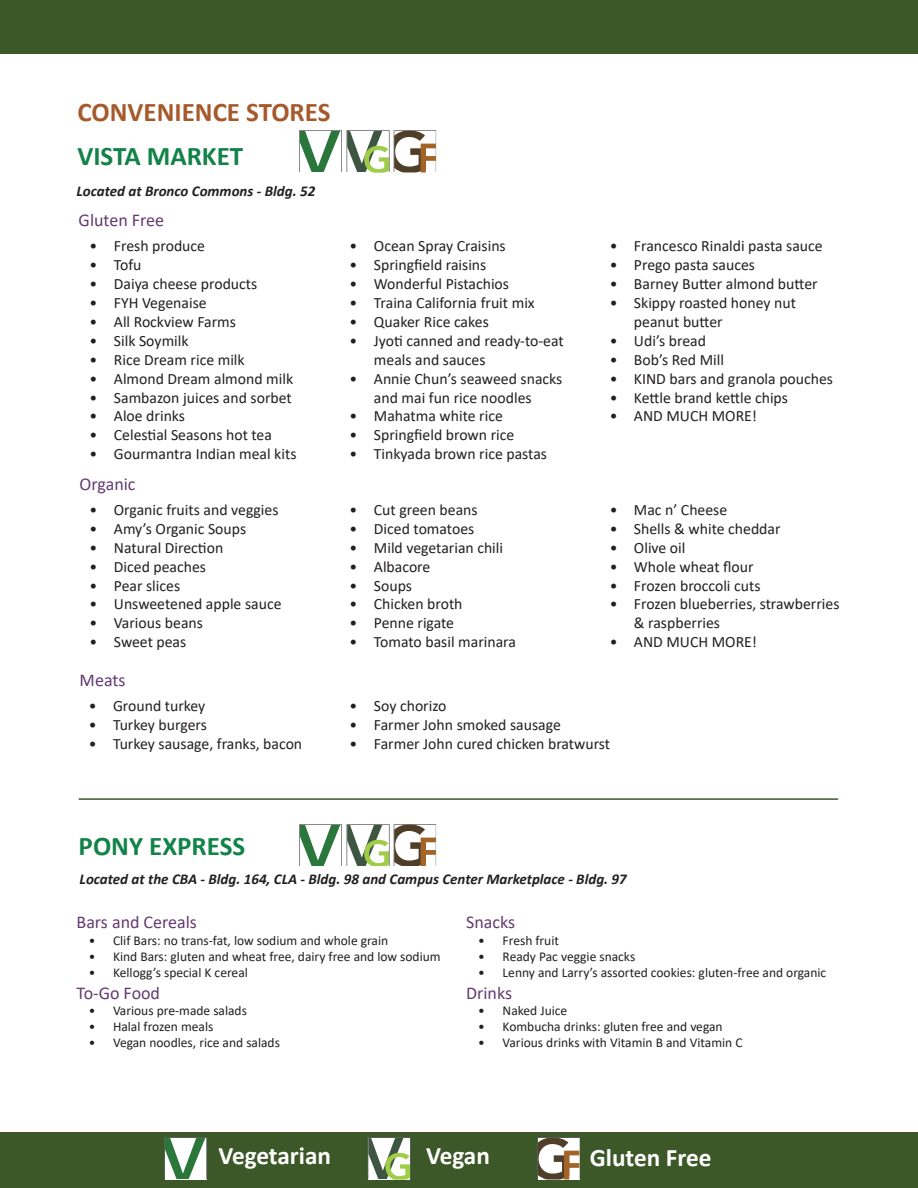
<style>
.page{position:relative;width:918px;height:1188px;background:#fff}
.page>*{position:absolute;margin:0;border:0;box-sizing:border-box;transform-origin:0 0}
.t1{font:700 27px "Calibri";color:#128348}
.t2{font:700 27px "Calibri";color:#a65a2c}
.t3{font:700 25.2px "Calibri";color:#fff}
.t4{font:18px "Calibri";color:#643a71}
.t5{font:15.75px/18.9px "Calibri";color:#231f20}
.t6{font:italic 700 15px "Calibri";color:#231f20}
.t7{font:13.5px "Calibri";color:#231f20}
</style>
<div class="page">
<div style="left:0;top:0;width:918px;height:54px;background:#3d5828"></div>
<div style="left:0;top:1133px;width:918px;height:55px;background:#3d5828"></div>
<hr style="left:79px;top:798px;width:759px;height:2px;background:#3d5828">
<svg style="left:299px;top:130px;width:137px;height:42px"></svg>
<svg style="left:299px;top:824px;width:137px;height:42px"></svg>
<svg style="left:164px;top:1137px;width:43px;height:42px"></svg>
<svg style="left:368px;top:1137px;width:43px;height:42px"></svg>
<svg style="left:537px;top:1137px;width:43px;height:42px"></svg>
<p class="t2" style="left:77px;top:93px;width:255px">CONVENIENCE STORES</p>
<p class="t1" style="left:77px;top:137px;width:167px">VISTA MARKET</p>
<p class="t6" style="left:77px;top:180px;width:240px">Located at Bronco Commons - Bldg. 52</p>
<p class="t4" style="left:79px;top:208px;width:87px">Gluten Free</p>
<p class="t5" style="left:90px;top:236px;width:117px">• Fresh produce</p>
<p class="t5" style="left:90px;top:255px;width:53px">• Tofu</p>
<p class="t5" style="left:90px;top:274px;width:169px">• Daiya cheese products</p>
<p class="t5" style="left:90px;top:293px;width:119px">• FYH Vegenaise</p>
<p class="t5" style="left:90px;top:312px;width:148px">• All Rockview Farms</p>
<p class="t5" style="left:90px;top:331px;width:101px">• Silk Soymilk</p>
<p class="t5" style="left:90px;top:350px;width:157px">• Rice Dream rice milk</p>
<p class="t5" style="left:90px;top:369px;width:205px">• Almond Dream almond milk</p>
<p class="t5" style="left:90px;top:388px;width:204px">• Sambazon juices and sorbet</p>
<p class="t5" style="left:90px;top:406px;width:97px">• Aloe drinks</p>
<p class="t5" style="left:90px;top:425px;width:184px">• Celestial Seasons hot tea</p>
<p class="t5" style="left:90px;top:444px;width:208px">• Gourmantra Indian meal kits</p>
<p class="t4" style="left:80px;top:471px;width:57px">Organic</p>
<p class="t5" style="left:90px;top:500px;width:191px">• Organic fruits and veggies</p>
<p class="t5" style="left:90px;top:519px;width:158px">• Amy’s Organic Soups</p>
<p class="t5" style="left:90px;top:538px;width:135px">• Natural Direction</p>
<p class="t5" style="left:90px;top:557px;width:118px">• Diced peaches</p>
<p class="t5" style="left:90px;top:575px;width:92px">• Pear slices</p>
<p class="t5" style="left:90px;top:594px;width:193px">• Unsweetened apple sauce</p>
<p class="t5" style="left:90px;top:613px;width:115px">• Various beans</p>
<p class="t5" style="left:90px;top:632px;width:98px">• Sweet peas</p>
<p class="t4" style="left:80px;top:667px;width:47px">Meats</p>
<p class="t5" style="left:89px;top:696px;width:118px">• Ground turkey</p>
<p class="t5" style="left:89px;top:715px;width:120px">• Turkey burgers</p>
<p class="t5" style="left:89px;top:734px;width:215px">• Turkey sausage, franks, bacon</p>
<p class="t1" style="left:79px;top:827px;width:168px">PONY EXPRESS</p>
<p class="t5" style="left:350px;top:236px;width:158px">• Ocean Spray Craisins</p>
<p class="t5" style="left:350px;top:255px;width:138px">• Springfield raisins</p>
<p class="t5" style="left:350px;top:274px;width:161px">• Wonderful Pistachios</p>
<p class="t5" style="left:350px;top:293px;width:187px">• Traina California fruit mix</p>
<p class="t5" style="left:350px;top:312px;width:141px">• Quaker Rice cakes</p>
<p class="t5" style="left:374px;top:331px;width:191px;text-indent:-24px">• Jyoti canned and ready-to-eat meals and sauces</p>
<p class="t5" style="left:350px;top:369px;width:214px;text-align:center">• Annie Chun’s seaweed snacks and mai fun rice noodles</p>
<p class="t5" style="left:350px;top:406px;width:155px">• Mahatma white rice</p>
<p class="t5" style="left:350px;top:425px;width:166px">• Springfield brown rice</p>
<p class="t5" style="left:350px;top:444px;width:199px">• Tinkyada brown rice pastas</p>
<p class="t5" style="left:350px;top:500px;width:130px">• Cut green beans</p>
<p class="t5" style="left:350px;top:519px;width:126px">• Diced tomatoes</p>
<p class="t5" style="left:350px;top:538px;width:155px">• Mild vegetarian chili</p>
<p class="t5" style="left:350px;top:557px;width:82px">• Albacore</p>
<p class="t5" style="left:350px;top:575px;width:64px">• Soups</p>
<p class="t5" style="left:350px;top:594px;width:114px">• Chicken broth</p>
<p class="t5" style="left:350px;top:613px;width:106px">• Penne rigate</p>
<p class="t5" style="left:350px;top:632px;width:168px">• Tomato basil marinara</p>
<p class="t5" style="left:610px;top:236px;width:215px">• Francesco Rinaldi pasta sauce</p>
<p class="t5" style="left:610px;top:255px;width:147px">• Prego pasta sauces</p>
<p class="t5" style="left:610px;top:274px;width:210px">• Barney Butter almond butter</p>
<p class="t5" style="left:634px;top:293px;width:164px;text-indent:-24px">• Skippy roasted honey nut peanut butter</p>
<p class="t5" style="left:610px;top:331px;width:98px">• Udi’s bread</p>
<p class="t5" style="left:610px;top:350px;width:116px">• Bob’s Red Mill</p>
<p class="t5" style="left:610px;top:369px;width:225px">• KIND bars and granola pouches</p>
<p class="t5" style="left:610px;top:388px;width:180px">• Kettle brand kettle chips</p>
<p class="t5" style="left:610px;top:406px;width:149px">• AND MUCH MORE!</p>
<p class="t5" style="left:610px;top:500px;width:119px">• Mac n’ Cheese</p>
<p class="t5" style="left:610px;top:519px;width:172px">• Shells &amp; white cheddar</p>
<p class="t5" style="left:610px;top:538px;width:77px">• Olive oil</p>
<p class="t5" style="left:610px;top:557px;width:145px">• Whole wheat flour</p>
<p class="t5" style="left:610px;top:575px;width:152px">• Frozen broccoli cuts</p>
<p class="t5" style="left:634px;top:594px;width:207px;text-indent:-24px">• Frozen blueberries, strawberries &amp; raspberries</p>
<p class="t5" style="left:610px;top:632px;width:149px">• AND MUCH MORE!</p>
<p class="t5" style="left:350px;top:696px;width:98px">• Soy chorizo</p>
<p class="t5" style="left:350px;top:715px;width:213px">• Farmer John smoked sausage</p>
<p class="t5" style="left:350px;top:734px;width:262px">• Farmer John cured chicken bratwurst</p>
<p class="t6" style="left:80px;top:868px;width:549px">Located at the CBA - Bldg. 164, CLA - Bldg. 98 and Campus Center Marketplace - Bldg. 97</p>
<p class="t4" style="left:77px;top:910px;width:122px">Bars and Cereals</p>
<p class="t7" style="left:89px;top:931px;width:301px">• Clif Bars: no trans-fat, low sodium and whole grain</p>
<p class="t7" style="left:89px;top:947px;width:353px">• Kind Bars: gluten and wheat free, dairy free and low sodium</p>
<p class="t7" style="left:89px;top:963px;width:161px">• Kellogg’s special K cereal</p>
<p class="t4" style="left:77px;top:980px;width:85px">To-Go Food</p>
<p class="t7" style="left:89px;top:1001px;width:160px">• Various pre-made salads</p>
<p class="t7" style="left:89px;top:1017px;width:126px">• Halal frozen meals</p>
<p class="t7" style="left:89px;top:1033px;width:193px">• Vegan noodles, rice and salads</p>
<p class="t4" style="left:466px;top:910px;width:51px">Snacks</p>
<p class="t7" style="left:478px;top:931px;width:82px">• Fresh fruit</p>
<p class="t7" style="left:478px;top:947px;width:158px">• Ready Pac veggie snacks</p>
<p class="t7" style="left:478px;top:963px;width:350px">• Lenny and Larry’s assorted cookies: gluten-free and organic</p>
<p class="t4" style="left:466px;top:980px;width:47px">Drinks</p>
<p class="t7" style="left:478px;top:1001px;width:90px">• Naked Juice</p>
<p class="t7" style="left:478px;top:1017px;width:246px">• Kombucha drinks: gluten free and vegan</p>
<p class="t7" style="left:478px;top:1033px;width:266px">• Various drinks with Vitamin B and Vitamin C</p>
<p class="t3" style="left:218px;top:1138px;width:114px">Vegetarian</p>
<p class="t3" style="left:426px;top:1138px;width:65px">Vegan</p>
<p class="t3" style="left:590px;top:1140px;width:123px">Gluten Free</p>
</div>
